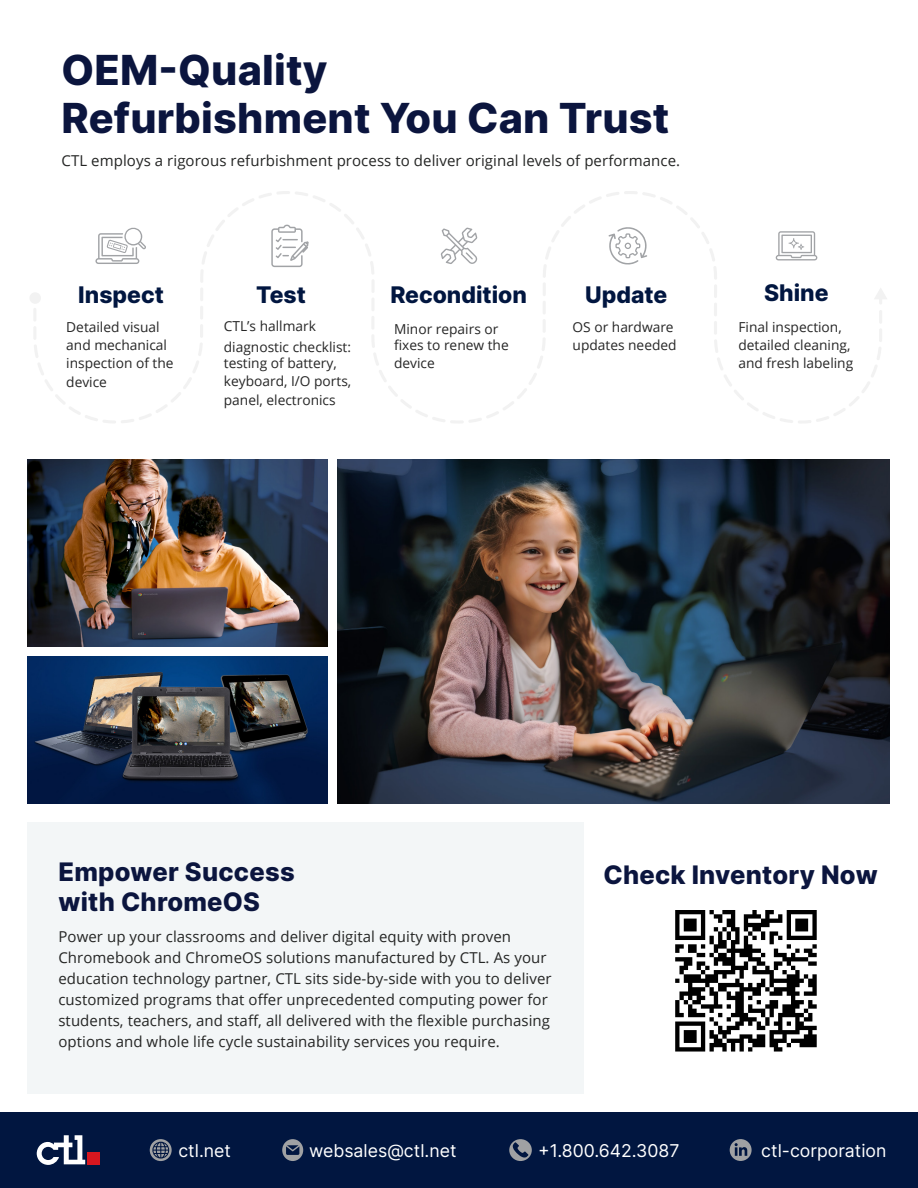
<style>
.page{position:relative;width:918px;height:1188px;background:#fff}
.page>*{position:absolute;margin:0;border:0;box-sizing:border-box;transform-origin:0 0}
.t1{font:800 41.4px "Inter";letter-spacing:.005em;color:#0b153e}
.t2{font:800 25.5px "Inter";letter-spacing:.01em;color:#0b153e}
.t3{font:800 22.95px "Inter";color:#011640}
.t4{font:17.7px "Inter";color:#fff}
.t5{font:15px/21px "Open Sans";letter-spacing:.005em;color:#242524}
.t6{font:13.8px/18.3px "Open Sans";color:#262626}
.s1{font-style:inherit}
</style>
<div class="page">
<svg style="left:34px;top:191px;width:848px;height:232px"></svg>
<svg style="left:95px;top:227px;width:51px;height:37px"></svg>
<svg style="left:271px;top:224px;width:38px;height:43px"></svg>
<svg style="left:441px;top:228px;width:36px;height:36px"></svg>
<svg style="left:776px;top:231px;width:41px;height:29px"></svg>
<svg style="left:609px;top:227px;width:38px;height:38px"></svg>
<svg style="left:874px;top:287px;width:13px;height:18px"></svg>
<div style="left:29px;top:292px;width:12px;height:12px;background:#f2f2f2;border-radius:50%"></div>
<img style="left:338px;top:459px;width:552px;height:345px">
<img style="left:27px;top:459px;width:301px;height:187px">
<img style="left:27px;top:657px;width:301px;height:147px">
<div style="left:27px;top:822px;width:556px;height:272px;background:#f3f6f7"></div>
<div style="left:1px;top:1112px;width:917px;height:76px;background:#011640"></div>
<svg style="left:37px;top:1135px;width:48px;height:30px"></svg>
<div style="left:88px;top:1152px;width:12px;height:12px;background:#d7171f"></div>
<svg style="left:730px;top:1139px;width:22px;height:22px"></svg>
<svg style="left:509px;top:1139px;width:23px;height:22px"></svg>
<svg style="left:282px;top:1139px;width:21px;height:22px"></svg>
<svg style="left:150px;top:1139px;width:22px;height:22px"></svg>
<svg style="left:675px;top:910px;width:142px;height:142px"></svg>
<p class="t1" style="left:62px;top:40px;width:268px">OEM-Quality</p>
<p class="t1" style="left:62px;top:88px;width:609px">Refurbishment You Can Trust</p>
<p class="t5" style="left:62px;top:150px;width:620px">CTL employs a rigorous refurbishment process to deliver original levels of performance.</p>
<p class="t3" style="left:78px;top:278px;width:87px">Inspect</p>
<p class="t3" style="left:256px;top:278px;width:51px">Test</p>
<p class="t3" style="left:390px;top:278px;width:138px">Recondition</p>
<p class="t3" style="left:585px;top:278px;width:84px">Update</p>
<p class="t6" style="left:573px;top:317px;width:106px">OS or hardware updates needed</p>
<p class="t6" style="left:224px;top:316px;width:129px;line-height:20.7px">CTL’s hallmark diagnostic checklist<span class="s1">:</span></p>
<p class="t6" style="left:224px;top:354px;width:129px">testing of battery, keyboard, I/O ports, panel, electronics</p>
<p class="t6" style="left:66px;top:317px;width:109px">Detailed visual and mechanical inspection of the device</p>
<p class="t6" style="left:394px;top:321px;width:116px;line-height:15.9px"><span class="s1">M</span>inor repairs or fixes to renew the</p>
<p class="t6" style="left:394px;top:354px;width:42px">device</p>
<p class="t3" style="left:764px;top:276px;width:66px">Shine</p>
<p class="t6" style="left:738px;top:317px;width:116px">Final inspection, detailed cleaning, and fresh labeling</p>
<p class="t2" style="left:58px;top:853px;width:238px">Empower Success</p>
<p class="t2" style="left:58px;top:883px;width:203px">with ChromeOS</p>
<p class="t5" style="left:58px;top:925px;width:495px">Power up your classrooms and deliver digital equity with proven Chromebook and ChromeOS solutions manufactured by CTL. As your education technology partner, CTL sits side-by-side with you to deliver customized programs that offer unprecedented computing power for students, teachers, and staff, all delivered with the flexible purchasing options and whole life cycle sustainability services you require.</p>
<p class="t2" style="left:603px;top:856px;width:276px">Check Inventory Now</p>
<p class="t4" style="left:178px;top:1137px;width:54px">ctl.net</p>
<p class="t4" style="left:309px;top:1137px;width:149px">websales@ctl.net</p>
<p class="t4" style="left:538px;top:1137px;width:143px">+1.800.642.3087</p>
<p class="t4" style="left:761px;top:1137px;width:127px">ctl-corporation</p>
</div>
